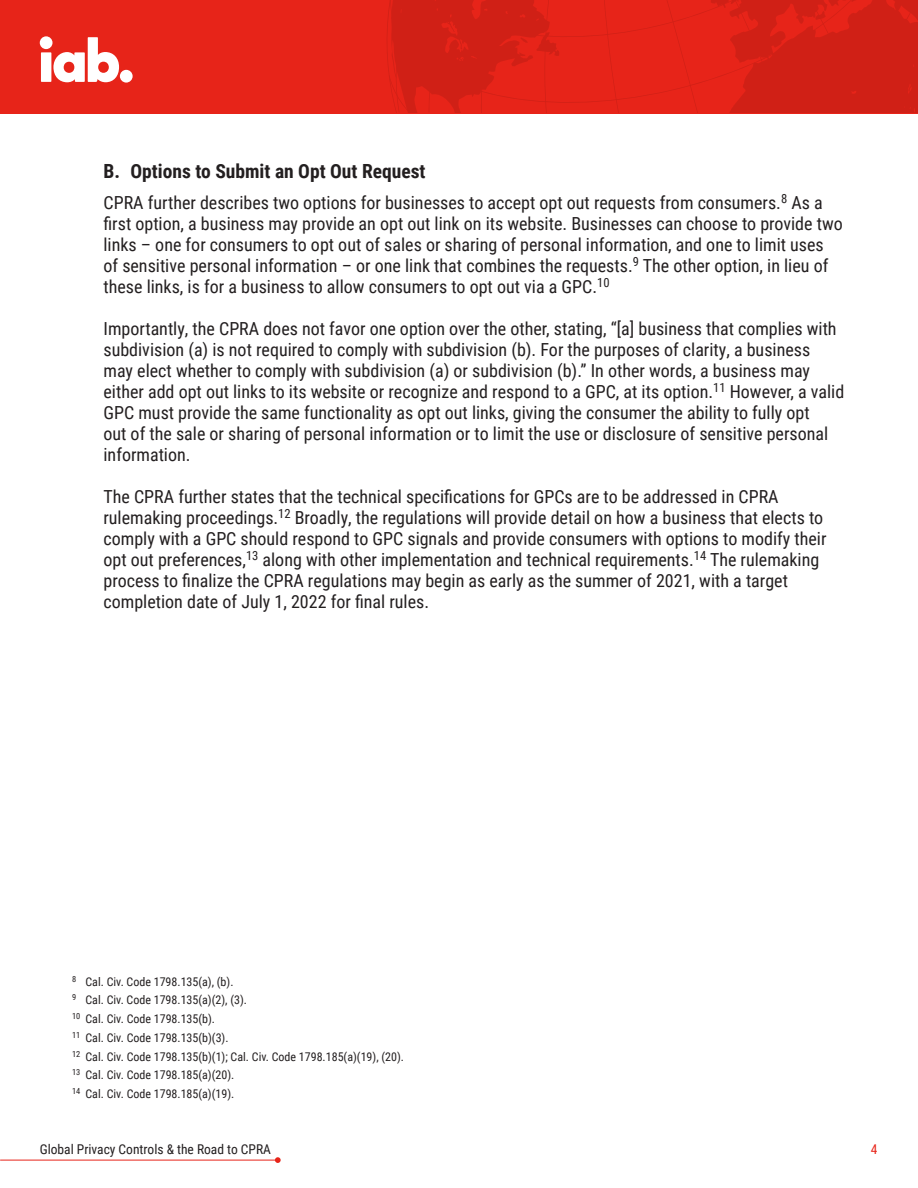
<style>
.page{position:relative;width:918px;height:1188px;background:#fff}
.page>*{position:absolute;margin:0;border:0;box-sizing:border-box;transform-origin:0 0}
.Subhead{font:700 19.5px "Roboto Condensed";color:#231f20}
.Body_indent{font:18px/21px "Roboto Condensed";color:#231f20}
.t1{font:13.5px "Roboto Condensed";color:#231f20}
.t2{font:13.5px "Roboto Condensed";color:#e72419}
.Footnote{font:12px "Roboto Condensed";color:#231f20}
</style>
<div class="page">
<div style="left:0;top:0;width:918px;height:114px;background:#e72419"></div>
<hr style="left:0;top:1160px;width:278px;height:1px;background:#e72419">
<svg style="left:275px;top:1157px;width:6px;height:6px"></svg>
<div style="left:40px;top:36px;width:13px;height:13px;background:#fff;border-radius:50%"></div>
<div style="left:120px;top:70px;width:13px;height:13px;background:#fff;border-radius:50%"></div>
<div style="left:41px;top:52px;width:10px;height:30px;background:#fff"></div>
<svg style="left:53px;top:37px;width:66px;height:45px"></svg>
<svg style="left:388px;top:0;width:530px;height:112px"></svg>
<p class="Subhead" style="left:104px;top:157px;width:324px">B. Options to Submit an Opt Out Request</p>
<p class="Body_indent" style="left:104px;top:192px;width:741px">CPRA further describes two options for businesses to accept opt out requests from consumers.<sup>8</sup> As a first option, a business may provide an opt out link on its website. Businesses can choose to provide two links – one for consumers to opt out of sales or sharing of personal information, and one to limit uses of sensitive personal information – or one link that combines the requests.<sup>9</sup> The other option, in lieu of these links, is for a business to allow consumers to opt out via a GPC.<sup>10</sup></p>
<p class="Body_indent" style="left:104px;top:318px;width:742px">Importantly, the CPRA does not favor one option over the other, stating, “[a] business that complies with subdivision (a) is not required to comply with subdivision (b). For the purposes of clarity, a business may elect whether to comply with subdivision (a) or subdivision (b).” In other words, a business may either add opt out links to its website or recognize and respond to a GPC, at its option.<sup>11</sup> However, a valid GPC must provide the same functionality as opt out links, giving the consumer the ability to fully opt<br>out of the sale or sharing of personal information or to limit the use or disclosure of sensitive personal information.</p>
<p class="Body_indent" style="left:104px;top:486px;width:725px">The CPRA further states that the technical specifications for GPCs are to be addressed in CPRA rulemaking proceedings.<sup>12</sup> Broadly, the regulations will provide detail on how a business that elects to comply with a GPC should respond to GPC signals and provide consumers with options to modify their opt out preferences,<sup>13</sup> along with other implementation and technical requirements.<sup>14</sup> The rulemaking process to finalize the CPRA regulations may begin as early as the summer of 2021, with a target completion date of July 1, 2022 for final rules.</p>
<p class="Footnote" style="left:72px;top:973px;width:163px"><sup>8</sup> Cal. Civ. Code 1798.135(a), (b).</p>
<p class="Footnote" style="left:72px;top:992px;width:177px"><sup>9</sup> Cal. Civ. Code 1798.135(a)(2), (3).</p>
<p class="Footnote" style="left:72px;top:1010px;width:145px"><sup>10</sup> Cal. Civ. Code 1798.135(b).</p>
<p class="Footnote" style="left:72px;top:1029px;width:158px"><sup>11</sup> Cal. Civ. Code 1798.135(b)(3).</p>
<p class="Footnote" style="left:72px;top:1048px;width:334px"><sup>12</sup> Cal. Civ. Code 1798.135(b)(1); Cal. Civ. Code 1798.185(a)(19), (20).</p>
<p class="Footnote" style="left:72px;top:1067px;width:164px"><sup>13</sup> Cal. Civ. Code 1798.185(a)(20).</p>
<p class="Footnote" style="left:72px;top:1085px;width:164px"><sup>14</sup> Cal. Civ. Code 1798.185(a)(19).</p>
<p class="t1" style="left:40px;top:1140px;width:233px">Global Privacy Controls &amp; the Road to CPRA</p>
<p class="t2" style="left:871px;top:1140px;width:8px">4</p>
</div>
